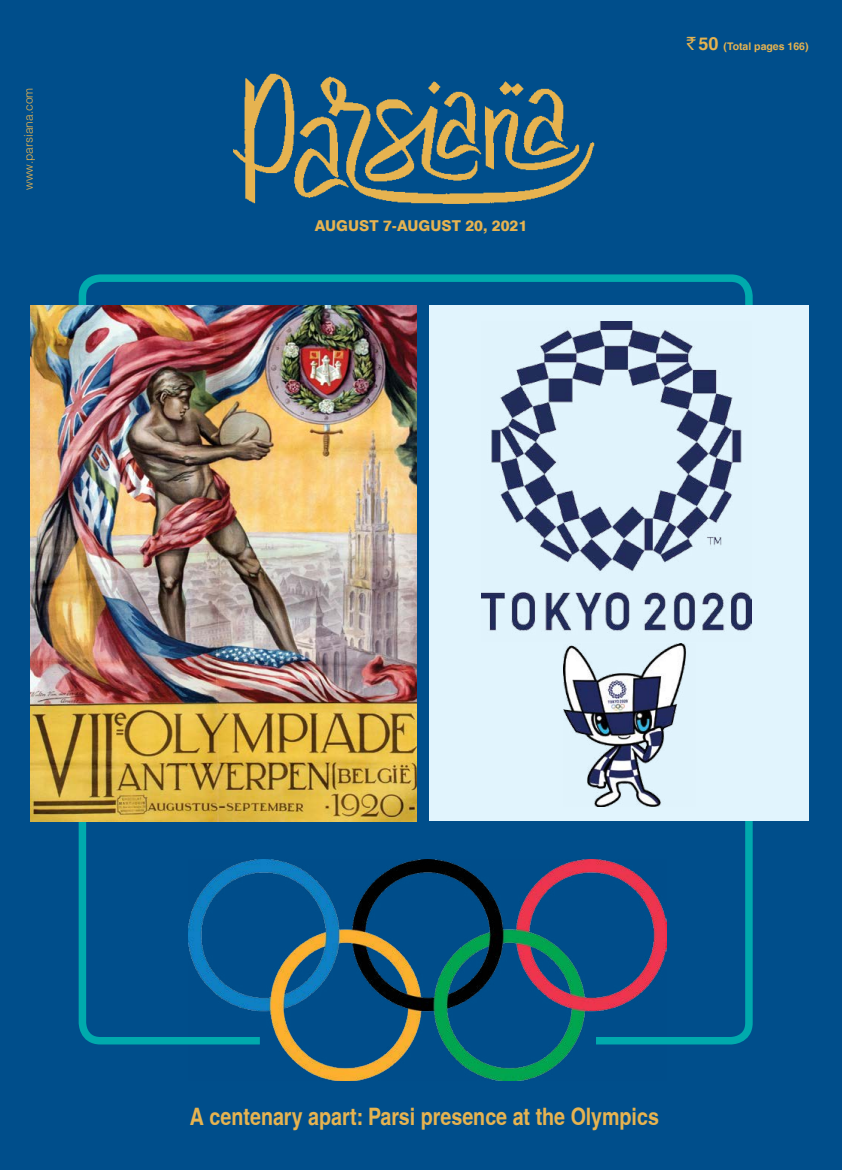
<style>
.page{position:relative;width:842px;height:1170px;background:#fff}
.page>*{position:absolute;margin:0;border:0;box-sizing:border-box;transform-origin:0 0}
.t1{font:700 condensed 24px "Helvetica";color:#e6b350}
.t2{font:800 15px "Swiss 721 BT";color:#e6b350}
.t3{font:300 12px "Helvetica";color:#e6b350}
.t4{font:700 10.5px "Switzerland";color:#e6b350}
.s1{font-family:"Rupee Foradian";font-weight:400;font-size:18px}
.s2{font-size:18px}
</style>
<div class="page">
<div style="left:0;top:0;width:842px;height:1169px;background:#004e8b"></div>
<img style="left:189px;top:859px;width:477px;height:220px">
<img style="left:233px;top:73px;width:362px;height:131px">
<div style="left:79px;top:274px;width:674px;height:770px;border:8px solid #00aaad;border-radius:18px"></div>
<img style="left:31px;top:306px;width:385px;height:515px">
<div style="left:429px;top:305px;width:379px;height:516px;background:#e1f4fd"></div>
<img style="left:482px;top:321px;width:270px;height:310px">
<img style="left:564px;top:643px;width:122px;height:163px">
<p class="t3" style="left:21px;top:190px;width:104px;rotate:-90deg">www.parsiana.com</p>
<p class="t2" style="left:315px;top:216px;width:214px">AUGUST 7-AUGUST 20, 2021</p>
<p class="t4" style="left:687px;top:40px;width:123px"><span class="s1">`</span> <span class="s2">50</span> (Total pages 166)</p>
<p class="t1" style="left:190px;top:1102px;width:471px">A centenary apart: Parsi presence at the Olympics</p>
</div>
